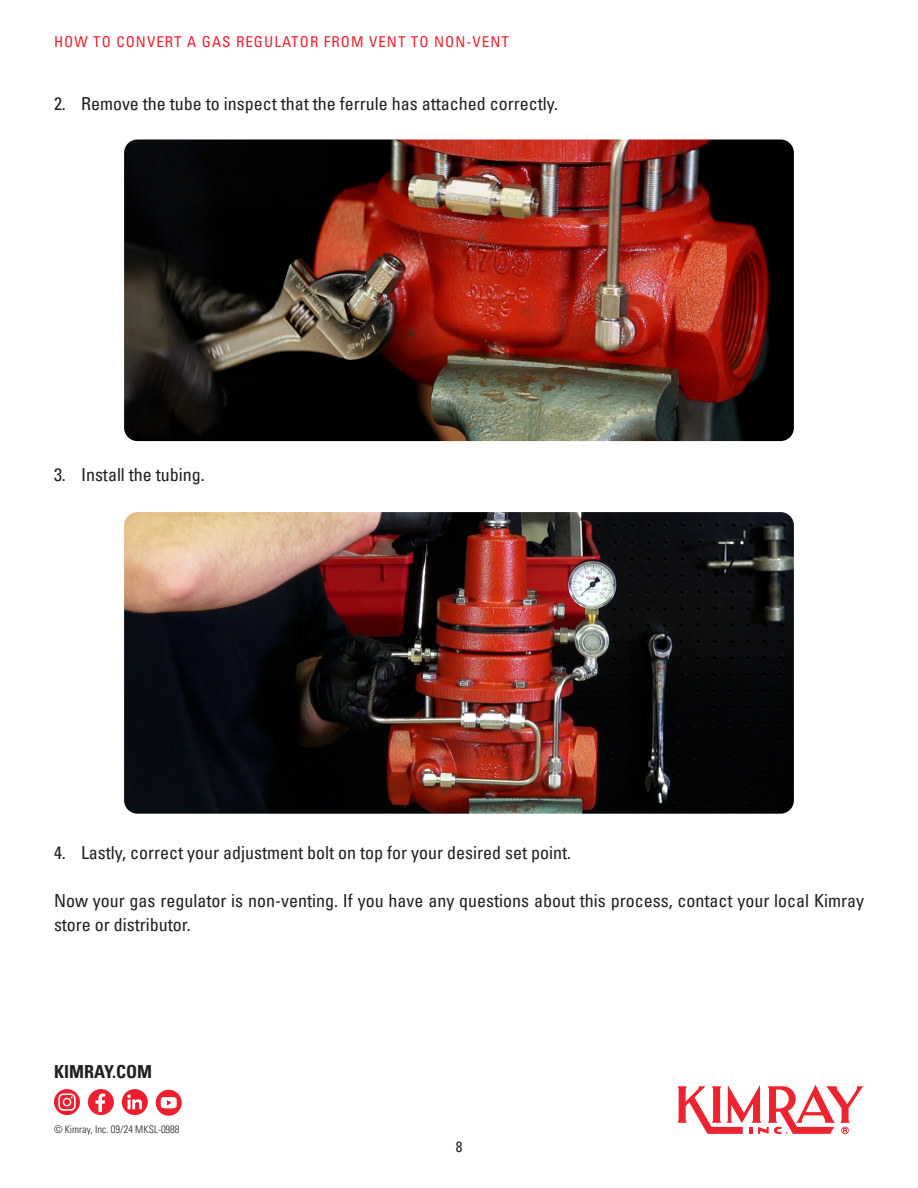
<style>
.page{position:relative;width:918px;height:1188px;background:#fff}
.page>*{position:absolute;margin:0;border:0;box-sizing:border-box;transform-origin:0 0}
.Body_Text{font:condensed 18px/24px "Univers LT Pro";color:#231f20}
.t1{font:700 condensed 18px "Univers LT Pro";color:#231f20}
.t2{font:condensed 15px "Univers LT Pro";letter-spacing:.07em;color:#ee202f}
.t3{font:condensed 15px "Univers LT Pro";color:#231f20}
.t4{font:300 condensed 10.5px "Univers LT Pro";color:#231f20}
</style>
<div class="page">
<svg style="left:88px;top:1089px;width:26px;height:26px"></svg>
<svg style="left:54px;top:1089px;width:26px;height:26px"></svg>
<svg style="left:122px;top:1089px;width:26px;height:26px"></svg>
<svg style="left:156px;top:1090px;width:26px;height:26px"></svg>
<svg style="left:677px;top:1085px;width:187px;height:49px"></svg>
<img style="left:124px;top:140px;width:670px;height:301px">
<img style="left:124px;top:512px;width:670px;height:302px">
<p class="t2" style="left:54px;top:32px;width:456px">HOW TO CONVERT A GAS REGULATOR FROM VENT TO NON-VENT</p>
<p class="Body_Text" style="left:54px;top:91px;width:506px">2. Remove the tube to inspect that the ferrule has attached correctly.</p>
<p class="Body_Text" style="left:54px;top:462px;width:152px">3. Install the tubing.</p>
<p class="Body_Text" style="left:54px;top:840px;width:519px">4. Lastly, correct your adjustment bolt on top for your desired set point.</p>
<p class="Body_Text" style="left:54px;top:888px;width:812px">Now your gas regulator is non-venting. If you have any questions about this process, contact your local Kimray store or distributor.</p>
<p class="t1" style="left:54px;top:1061px;width:100px">KIMRAY.COM</p>
<p class="t4" style="left:54px;top:1122px;width:127px">© Kimray, Inc. 09/24 MKSL-0988</p>
<p class="t3" style="left:456px;top:1138px;width:8px">8</p>
</div>
